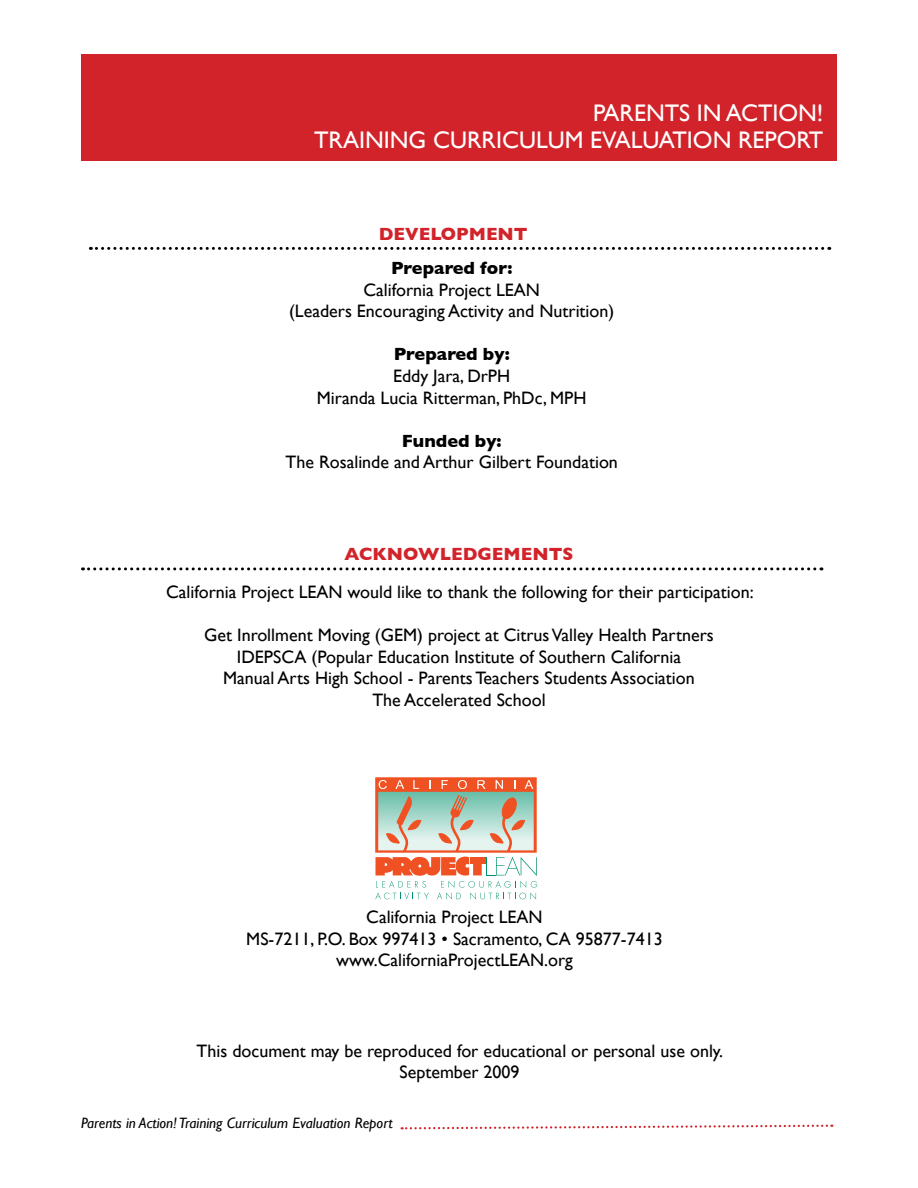
<style>
.page{position:relative;width:918px;height:1188px;background:#fff}
.page>*{position:absolute;margin:0;border:0;box-sizing:border-box;transform-origin:0 0}
.t1{font:24px/27px "Gill Sans";color:#fff;text-align:right}
.t2{font:18px/21.6px "Gill Sans";color:#000;text-align:center}
.t3{font:700 18px "Gill Sans";color:#000}
.t4{font:700 18px "Gill Sans";color:#d2232a}
.t5{font:italic 15px "Gill Sans";color:#000}
</style>
<div class="page">
<div style="left:81px;top:55px;width:756px;height:106px;background:#d2232a"></div>
<svg style="left:89px;top:567px;width:733px;height:3px"></svg>
<svg style="left:90px;top:247px;width:740px;height:3px"></svg>
<svg style="left:375px;top:777px;width:162px;height:122px"></svg>
<svg style="left:402px;top:1124px;width:430px;height:6px"></svg>
<h1 class="t1" style="left:314px;top:99px;width:511px">PARENTS IN ACTION!<br>TRAINING CURRICULUM EVALUATION REPORT</h1>
<p class="t4" style="left:379px;top:223px;width:150px">DEVELOPMENT</p>
<p class="t3" style="left:391px;top:257px;width:123px">Prepared for:</p>
<p class="t2" style="left:289px;top:279px;width:327px">California Project LEAN<br>(Leaders Encouraging Activity and Nutrition)</p>
<p class="t3" style="left:394px;top:344px;width:118px">Prepared by:</p>
<p class="t2" style="left:317px;top:365px;width:271px">Eddy Jara, DrPH<br>Miranda Lucia Ritterman, PhDc, MPH</p>
<p class="t3" style="left:402px;top:430px;width:101px">Funded by:</p>
<p class="t2" style="left:286px;top:451px;width:334px">The Rosalinde and Arthur Gilbert Foundation</p>
<p class="t4" style="left:344px;top:543px;width:231px">ACKNOWLEDGEMENTS</p>
<p class="t2" style="left:166px;top:581px;width:589px">California Project LEAN would like to thank the following for their participation:</p>
<p class="t2" style="left:204px;top:624px;width:511px">Get Inrollment Moving (GEM) project at Citrus Valley Health Partners IDEPSCA (Popular Education Institute of Southern California<br>Manual Arts High School - Parents Teachers Students Association<br>The Accelerated School</p>
<p class="t2" style="left:246px;top:906px;width:418px">California Project LEAN<br>MS-7211, P.O. Box 997413 • Sacramento, CA 95877-7413 www.CaliforniaProjectLEAN.org</p>
<p class="t2" style="left:197px;top:1041px;width:528px;line-height:21px">This document may be reproduced for educational or personal use only.<br>September 2009</p>
<p class="t5" style="left:81px;top:1114px;width:313px">Parents in Action! Training Curriculum Evaluation Report</p>
</div>
